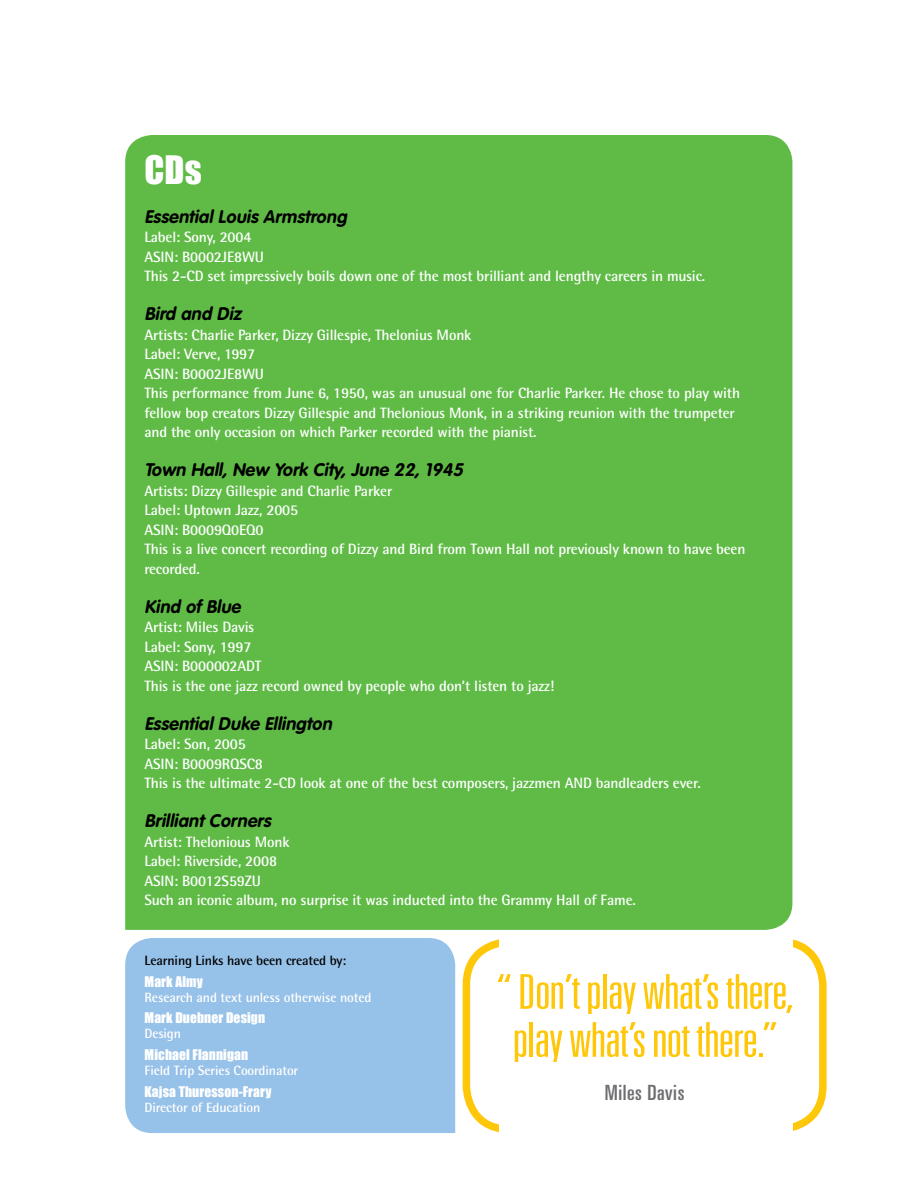
<style>
.page{position:relative;width:918px;height:1188px;background:#fff}
.page>*{position:absolute;margin:0;border:0;box-sizing:border-box;transform-origin:0 0}
.t1{font:300 ultra-condensed 48px/48px "Univers";letter-spacing:-.02em;color:#ffc709;text-align:center;scale:1.17 1}
.t2{font:36px "Impact";color:#fff}
.t3{font:ultra-condensed 21px "Univers";letter-spacing:.025em;color:#6d6e71;scale:1.08 1}
.t4{font:italic 700 18px "VAG Rounded";color:#000}
.t5{font:700 15px/19.5px "Agfa Rotis Semisans";letter-spacing:-.01em;color:#fff}
.t6{font:700 13.5px "Agfa Rotis Semisans";letter-spacing:-.01em;color:#fff}
.t7{font:13.5px "Impact";letter-spacing:.01em;color:#fff}
.t8{font:700 13.5px "Agfa Rotis Semisans";letter-spacing:-.01em;color:#000}
</style>
<div class="page">
<div style="left:125px;top:135px;width:667px;height:795px;background:#5fbb46"></div>
<div style="left:463px;top:938px;width:364px;height:195px;border:8px solid #ffc709;border-radius:43px"></div>
<div style="left:500px;top:930px;width:293px;height:227px;background:#fff"></div>
<div style="left:125px;top:938px;width:330px;height:195px;background:#96c1e8"></div>
<h2 class="t2" style="left:144px;top:142px;width:59px">CDs</h2>
<p class="t4" style="left:144px;top:206px;width:207px">Essential Louis Armstrong</p>
<p class="t5" style="left:144px;top:227px;width:562px">Label: Sony, 2004<br>ASIN: B0002JE8WU<br>This 2-CD set impressively boils down one of the most brilliant and lengthy careers in music.</p>
<p class="t4" style="left:144px;top:304px;width:103px">Bird and Diz</p>
<p class="t5" style="left:144px;top:325px;width:597px">Artists: Charlie Parker, Dizzy Gillespie, Thelonius Monk<br>Label: Verve, 1997<br>ASIN: B0002JE8WU<br>This performance from June 6, 1950, was an unusual one for Charlie Parker. He chose to play with fellow bop creators Dizzy Gillespie and Thelonious Monk, in a striking reunion with the trumpeter and the only occasion on which Parker recorded with the pianist.</p>
<p class="t4" style="left:144px;top:460px;width:324px">Town Hall, New York City, June 22, 1945</p>
<p class="t5" style="left:144px;top:481px;width:603px">Artists: Dizzy Gillespie and Charlie Parker<br>Label: Uptown Jazz, 2005<br>ASIN: B0009Q0EQ0<br>This is a live concert recording of Dizzy and Bird from Town Hall not previously known to have been recorded.</p>
<p class="t4" style="left:144px;top:596px;width:101px">Kind of Blue</p>
<p class="t5" style="left:144px;top:617px;width:412px">Artist: Miles Davis<br>Label: Sony, 1997<br>ASIN: B000002ADT<br>This is the one jazz record owned by people who don’t listen to jazz!</p>
<p class="t4" style="left:144px;top:713px;width:193px">Essential Duke Ellington</p>
<p class="t5" style="left:144px;top:734px;width:558px">Label: Son, 2005<br>ASIN: B0009RQSC8<br>This is the ultimate 2-CD look at one of the best composers, jazzmen AND bandleaders ever.</p>
<p class="t4" style="left:144px;top:811px;width:132px">Brilliant Corners</p>
<p class="t5" style="left:144px;top:832px;width:493px">Artist: Thelonious Monk<br>Label: Riverside, 2008<br>ASIN: B0012S59ZU<br>Such an iconic album, no surprise it was inducted into the Grammy Hall of Fame.</p>
<p class="t8" style="left:145px;top:952px;width:203px">Learning Links have been created by:</p>
<p class="t7" style="left:145px;top:971px;width:60px">Mark Almy</p>
<p class="t6" style="left:145px;top:989px;width:229px">Research and text unless otherwise noted</p>
<p class="t7" style="left:145px;top:1008px;width:122px">Mark Duebner Design</p>
<p class="t6" style="left:145px;top:1025px;width:38px">Design</p>
<p class="t7" style="left:145px;top:1044px;width:105px">Michael Flannigan</p>
<p class="t6" style="left:145px;top:1062px;width:155px">Field Trip Series Coordinator</p>
<p class="t7" style="left:145px;top:1081px;width:128px">Kajsa Thuresson-Frary</p>
<p class="t6" style="left:145px;top:1099px;width:117px">Director of Education</p>
<h1 class="t1" style="left:496px;top:967px;width:256px">“ Don’t play what’s there, play what’s not there.”</h1>
<h3 class="t3" style="left:605px;top:1081px;width:75px">Miles Davis</h3>
</div>
